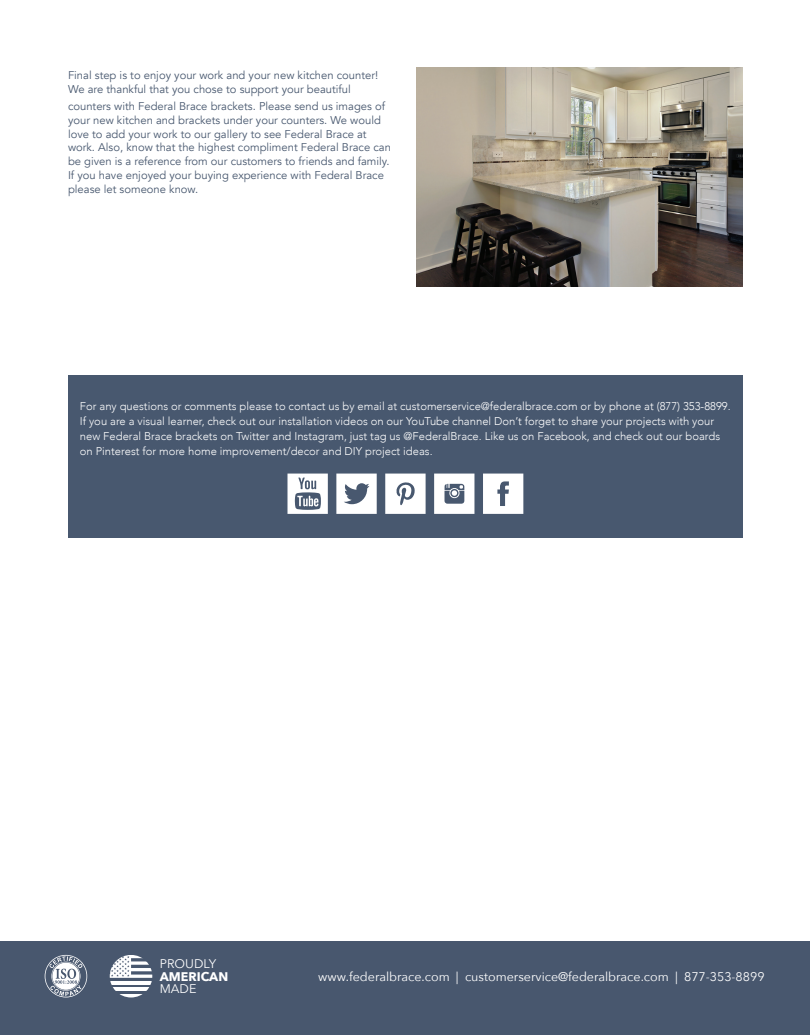
<style>
.page{position:relative;width:810px;height:1035px;background:#fff}
.page>*{position:absolute;margin:0;border:0;box-sizing:border-box;transform-origin:0 0}
.t1{font:12.5px "Avenir Next";color:#fff}
.t2{font:700 12.5px "Avenir Next";color:#fff}
.body{font:11.25px/13.8px "Avenir";color:#48586f}
.Social{font:300 11.25px/15px "Avenir";color:#fff}
</style>
<div class="page">
<div style="left:0;top:942px;width:810px;height:93px;background:#48576e"></div>
<hr style="left:110px;top:981px;width:42px;height:3px;background:#fff">
<hr style="left:110px;top:988px;width:42px;height:3px;background:#fff">
<svg style="left:119px;top:994px;width:24px;height:4px"></svg>
<svg style="left:110px;top:955px;width:42px;height:23px"></svg>
<svg style="left:45px;top:955px;width:42px;height:43px"></svg>
<div style="left:68px;top:375px;width:675px;height:163px;background:#48586f"></div>
<svg style="left:434px;top:474px;width:40px;height:40px;background:#dadde2"></svg>
<svg style="left:385px;top:474px;width:41px;height:40px;background:#e8eaed"></svg>
<svg style="left:336px;top:474px;width:41px;height:40px"></svg>
<svg style="left:288px;top:474px;width:40px;height:40px"></svg>
<svg style="left:483px;top:474px;width:40px;height:40px;background:#ebedef"></svg>
<img style="left:416px;top:68px;width:327px;height:219px">
<p class="body" style="left:68px;top:68px;width:312px">Final step is to enjoy your work and your new kitchen counter!<br>We are thankful that you chose to support your beautiful</p>
<p class="body" style="left:68px;top:99px;width:324px">counters with Federal Brace brackets. Please send us images of your new kitchen and brackets under your counters. We would love to add your work to our gallery to see Federal Brace at work. Also, know that the highest compliment Federal Brace can be given is a reference from our customers to friends and family.<br>If you have enjoyed your buying experience with Federal Brace please let someone know.</p>
<p class="Social" style="left:80px;top:399px;width:652px">For any questions or comments please to contact us by email at customerservice@federalbrace.com or by phone at (877) 353-8899.<br>If you are a visual learner, check out our installation videos on our YouTube channel Don’t forget to share your projects with your new Federal Brace brackets on Twitter and Instagram, just tag us @FederalBrace. Like us on Facebook, and check out our boards on Pinterest for more home improvement/decor and DIY project ideas.</p>
<p class="t1" style="left:160px;top:953px;width:58px">PROUDLY</p>
<p class="t2" style="left:160px;top:966px;width:70px">AMERICAN</p>
<p class="t1" style="left:160px;top:978px;width:38px">MADE</p>
<p class="t1" style="left:318px;top:966px;width:448px">www.federalbrace.com | customerservice@federalbrace.com | 877-353-8899</p>
</div>
